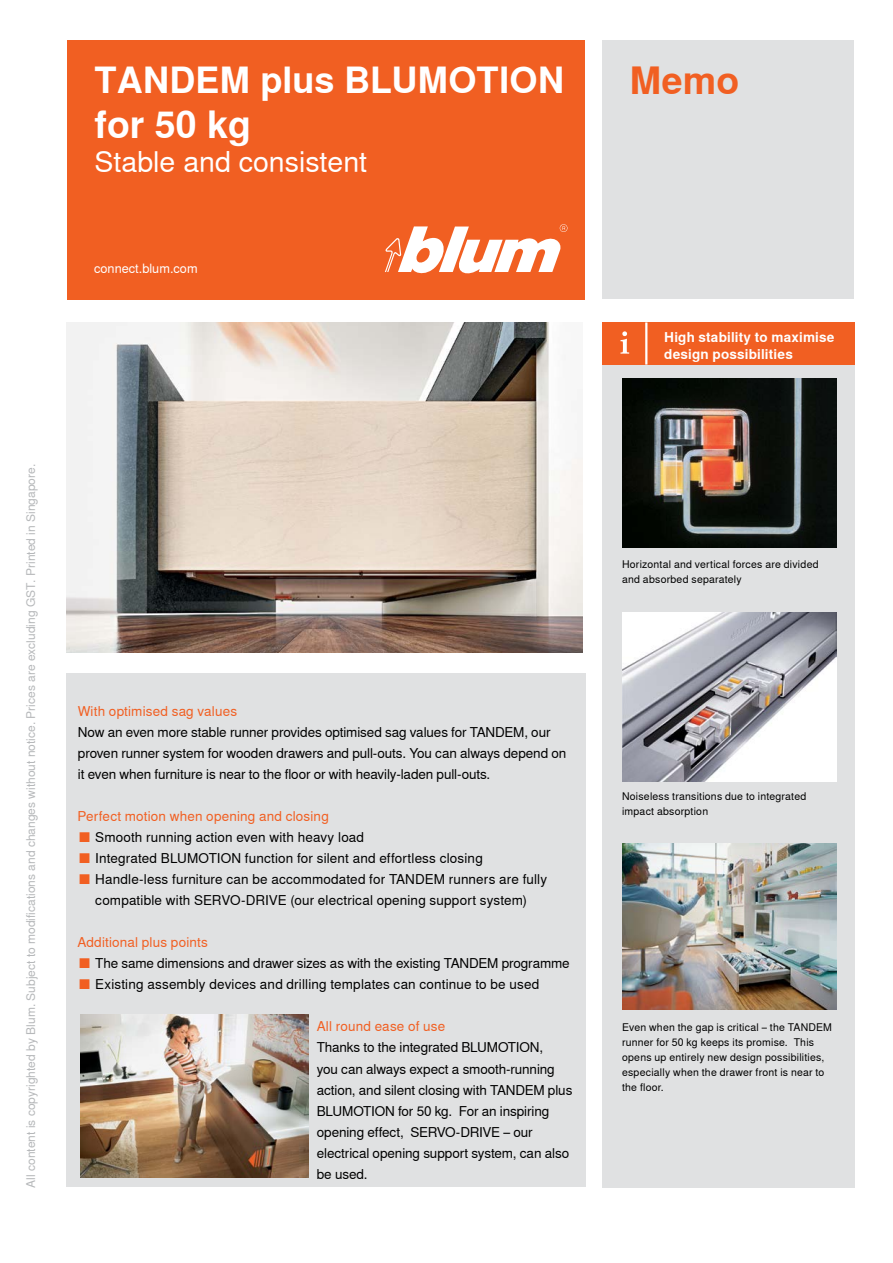
<style>
.page{position:relative;width:893px;height:1263px;background:#fff}
.page>*{position:absolute;margin:0;border:0;box-sizing:border-box;transform-origin:0 0}
.t1{font:700 37.5px "Nimbus Sans Global";color:#fff}
.t2{font:700 37.5px "Nimbus Sans Global";color:#f15f22}
.t3{font:700 36px "Nimbus Sans Global";color:#fff}
.t4{font:28.5px "Nimbus Sans Global";color:#fff}
.t5{font:13.5px/21px "Nimbus Sans Global";letter-spacing:-.005em;color:#000}
.t6{font:13.5px "Nimbus Sans Global";letter-spacing:.01em;color:#f15f22}
.t7{font:700 13.5px/16.5px "Nimbus Sans Global";letter-spacing:.015em;color:#fff}
.t8{font:12.75px "Nimbus Sans Global";color:#fff}
.t9{font:12px "Nimbus Sans Global";color:#b6b8ba}
.t10{font:10.5px/15px "Nimbus Sans Global";letter-spacing:.02em;color:#000}
.s1{font-size:17.25px;color:#f15f22}
</style>
<div class="page">
<div style="left:67px;top:41px;width:518px;height:259px;background:#f15f22"></div>
<svg style="left:385px;top:224px;width:182px;height:50px"></svg>
<div style="left:603px;top:41px;width:251px;height:258px;background:#e0e1e2"></div>
<img style="left:66px;top:322px;width:517px;height:330px">
<div style="left:602px;top:322px;width:252px;height:866px;background:#e0e1e2"></div>
<div style="left:66px;top:674px;width:520px;height:513px;background:#e0e1e2"></div>
<img style="left:80px;top:1015px;width:229px;height:163px">
<div style="left:602px;top:322px;width:252px;height:43px;background:#f15f22"></div>
<svg style="left:620px;top:331px;width:9px;height:23px"></svg>
<hr style="left:645px;top:322px;width:2px;height:43px;background:#fff">
<img style="left:622px;top:379px;width:214px;height:168px">
<img style="left:622px;top:613px;width:214px;height:168px">
<img style="left:622px;top:843px;width:214px;height:167px">
<h2 class="t3" style="left:95px;top:53px;width:471px">TANDEM plus BLUMOTION</h2>
<h1 class="t1" style="left:95px;top:96px;width:158px">for 50 kg</h1>
<h3 class="t4" style="left:95px;top:141px;width:274px">Stable and consistent</h3>
<p class="t8" style="left:94px;top:259px;width:105px">connect.blum.com</p>
<p class="t9" style="left:22px;top:1187px;width:725px;rotate:-90deg">All content is copyrighted by Blum. Subject to modifications and changes without notice. Prices are excluding GST. Printed in Singapore.</p>
<p class="t6" style="left:78px;top:701px;width:161px">With optimised sag values</p>
<p class="t5" style="left:78px;top:721px;width:490px">Now an even more stable runner provides optimised sag values for TANDEM, our proven runner system for wooden drawers and pull-outs. You can always depend on it even when furniture is near to the floor or with heavily-laden pull-outs.</p>
<p class="t6" style="left:77px;top:806px;width:253px">Perfect motion when opening and closing</p>
<p class="t5" style="left:77px;top:826px;width:288px"><span class="s1">■</span> Smooth running action even with heavy load</p>
<p class="t5" style="left:77px;top:847px;width:407px"><span class="s1">■</span> Integrated BLUMOTION function for silent and effortless closing</p>
<p class="t5" style="left:77px;top:868px;width:471px;text-align:center"><span class="s1">■</span> Handle-less furniture can be accommodated for TANDEM runners are fully compatible with SERVO-DRIVE (our electrical opening support system)</p>
<p class="t6" style="left:77px;top:932px;width:132px">Additional plus points</p>
<p class="t5" style="left:77px;top:952px;width:494px"><span class="s1">■</span> The same dimensions and drawer sizes as with the existing TANDEM programme</p>
<p class="t5" style="left:77px;top:973px;width:463px"><span class="s1">■</span> Existing assembly devices and drilling templates can continue to be used</p>
<p class="t6" style="left:317px;top:1016px;width:130px">All round ease of use</p>
<p class="t5" style="left:317px;top:1036px;width:257px">Thanks to the integrated BLUMOTION,<br>you can always expect a smooth-running action, and silent closing with TANDEM plus BLUMOTION for 50 kg. For an inspiring opening effect, SERVO-DRIVE – our electrical opening support system, can also be used.</p>
<h1 class="t2" style="left:629px;top:52px;width:111px">Memo</h1>
<p class="t7" style="left:664px;top:329px;width:172px">High stability to maximise design possibilities</p>
<p class="t10" style="left:622px;top:557px;width:198px">Horizontal and vertical forces are divided and absorbed separately</p>
<p class="t10" style="left:622px;top:788px;width:186px">Noiseless transitions due to integrated impact absorption</p>
<p class="t10" style="left:622px;top:1020px;width:211px">Even when the gap is critical – the TANDEM runner for 50 kg keeps its promise. This opens up entirely new design possibilities, especially when the drawer front is near to the floor.</p>
</div>
